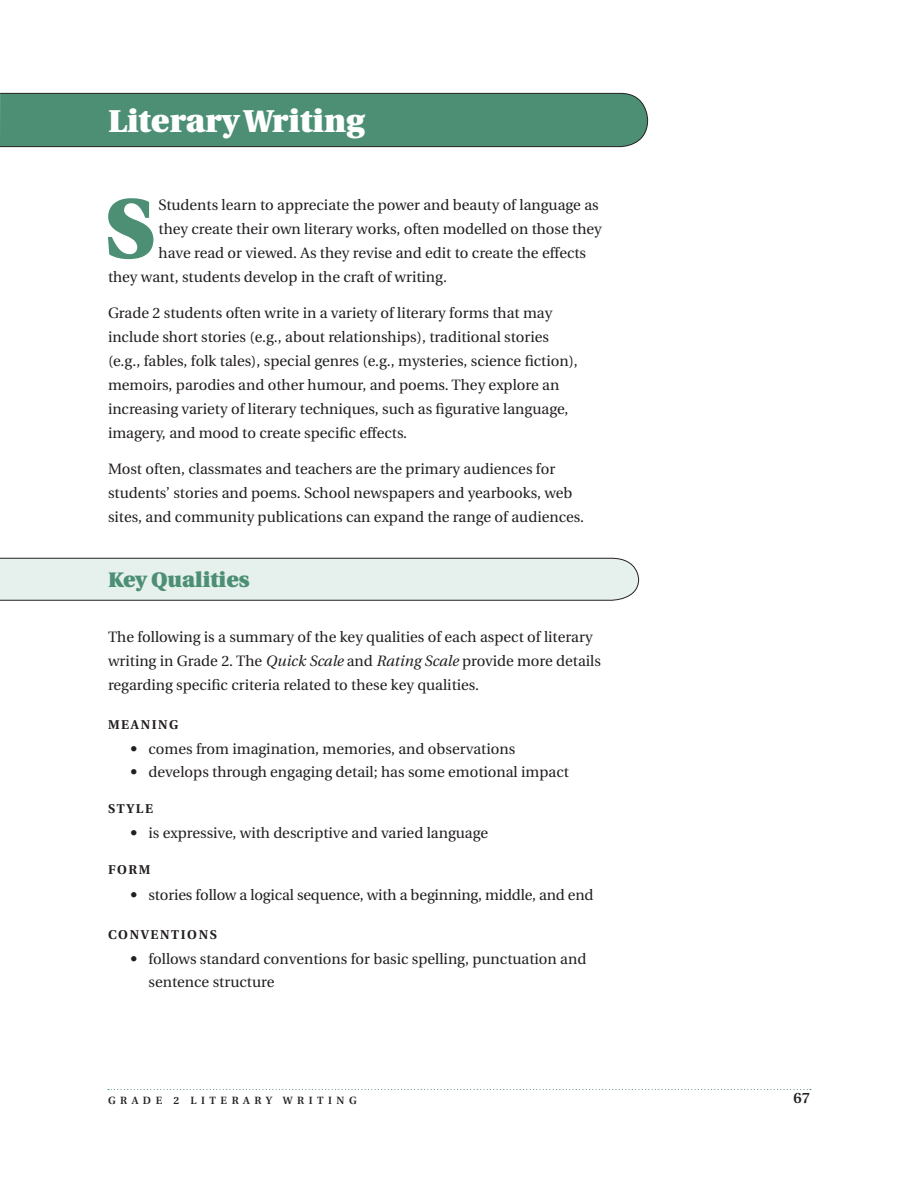
<style>
.page{position:relative;width:918px;height:1188px;background:#fff}
.page>*{position:absolute;margin:0;border:0;box-sizing:border-box;transform-origin:0 0}
.t1{font:900 84.3px "Utopia";color:#4c8f75}
.t2{font:900 31.5px "Utopia";color:#fff}
.t3{font:900 21px "Utopia";color:#4c8f75}
.t4{font:15px/24px "Utopia";color:#231f20}
.t5{font:600 15px "Utopia";color:#231f20}
.t6{font:700 12.75px "Utopia";letter-spacing:.125em;color:#231f20}
.t7{font:600 10.5px "Utopia";letter-spacing:.43em;color:#231f20}
.s1{font-style:italic}
.s2{font-weight:700}
</style>
<div class="page">
<svg style="left:108px;top:1089px;width:703px;height:1px"></svg>
<div style="left:0;top:93px;width:648px;height:54px;background:#4c8f75"></div>
<svg style="left:0;top:558px;width:639px;height:43px;background:#cad1ce"></svg>
<div style="left:0;top:563px;width:599px;height:33px;background:#e6f0ec"></div>
<h2 class="t2" style="left:108px;top:103px;width:258px">Literary Writing</h2>
<h1 class="t1" style="left:105px;top:181px;width:51px">S</h1>
<p class="t4" style="left:159px;top:193px;width:442px">Students learn to appreciate the power and beauty of language as</p>
<p class="t4" style="left:159px;top:217px;width:445px">they create their own literary works, often modelled on those they</p>
<p class="t4" style="left:159px;top:241px;width:429px">have read or viewed. As they revise and edit to create the effects</p>
<p class="t4" style="left:108px;top:265px;width:341px">they want, students develop in the craft of writing.</p>
<p class="t4" style="left:108px;top:301px;width:471px">Grade 2 students often write in a variety of literary forms that may include short stories (e.g., about relationships), traditional stories (e.g., fables, folk tales), special genres (e.g., mysteries, science fiction), memoirs, parodies and other humour, and poems. They explore an increasing variety of literary techniques, such as figurative language, imagery, and mood to create specific effects.</p>
<p class="t4" style="left:108px;top:457px;width:478px">Most often, classmates and teachers are the primary audiences for students’ stories and poems. School newspapers and yearbooks, web sites, and community publications can expand the range of audiences.</p>
<h3 class="t3" style="left:108px;top:568px;width:143px">Key Qualities</h3>
<p class="t4" style="left:108px;top:625px;width:495px">The following is a summary of the key qualities of each aspect of literary writing in Grade 2. The <span class="s1">Quick Scale</span> and <span class="s1">Rating Scale</span> provide more details regarding specific criteria related to these key qualities.</p>
<p class="t6" style="left:108px;top:717px;width:72px">MEANING</p>
<p class="t4" style="left:130px;top:738px;width:386px"><span class="s2">•</span> comes from imagination, memories, and observations</p>
<p class="t4" style="left:130px;top:760px;width:440px"><span class="s2">•</span> develops through engaging detail; has some emotional impact</p>
<p class="t6" style="left:108px;top:801px;width:47px">STYLE</p>
<p class="t4" style="left:130px;top:822px;width:359px"><span class="s2">•</span> is expressive, with descriptive and varied language</p>
<p class="t6" style="left:108px;top:863px;width:43px">FORM</p>
<p class="t4" style="left:130px;top:883px;width:465px"><span class="s2">•</span> stories follow a logical sequence, with a beginning, middle, and end</p>
<p class="t6" style="left:108px;top:927px;width:109px">CONVENTIONS</p>
<p class="t4" style="left:148px;top:948px;width:439px;line-height:22.5px;text-indent:-18px"><span class="s2">•</span> follows standard conventions for basic spelling, punctuation and sentence structure</p>
<p class="t7" style="left:108px;top:1094px;width:248px">GRADE 2 LITERARY WRITING</p>
<p class="t5" style="left:794px;top:1090px;width:18px">67</p>
</div>
